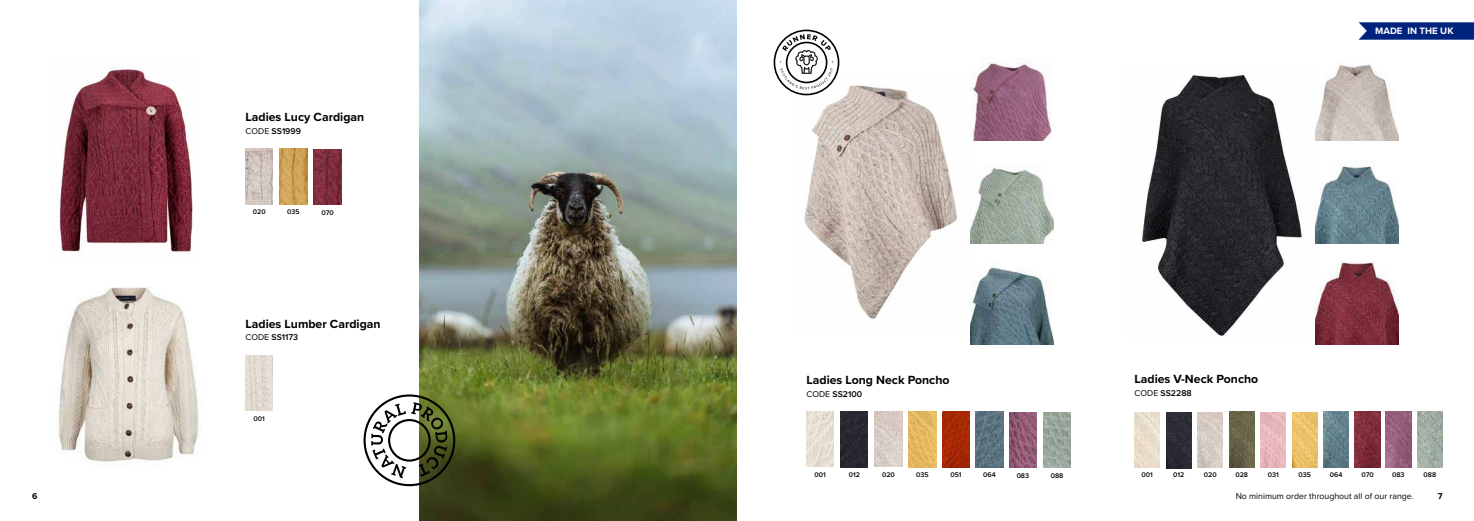
<style>
.page{position:relative;width:1474px;height:521px;background:#fff}
.page>*{position:absolute;margin:0;border:0;box-sizing:border-box;transform-origin:0 0}
.t1{font:700 12.25px "Proxima Nova";color:#000}
.t2{font:700 9.62px "Proxima Nova";color:#fff}
.t3{font:600 8.75px "Proxima Nova";color:#000}
.t4{font:8.75px "Proxima Nova";color:#000}
.t5{font:700 8.75px "Proxima Nova";color:#000}
.t6{font:600 7px "Proxima Nova";color:#000}
.s1{font-weight:400}
</style>
<div class="page">
<img style="left:57px;top:67px;width:136px;height:186px">
<img style="left:58px;top:287px;width:143px;height:175px">
<img style="left:245px;top:355px;width:28px;height:55px">
<img style="left:420px;top:0;width:317px;height:521px">
<img style="left:802px;top:85px;width:169px;height:234px">
<img style="left:1142px;top:74px;width:160px;height:262px">
<img style="left:970px;top:62px;width:82px;height:79px">
<img style="left:970px;top:160px;width:83px;height:83px">
<img style="left:970px;top:261px;width:83px;height:83px">
<img style="left:806px;top:412px;width:27px;height:55px">
<svg style="left:1358px;top:22px;width:115px;height:18px;background:#133486"></svg>
<img style="left:1315px;top:64px;width:83px;height:77px">
<img style="left:1315px;top:165px;width:83px;height:78px">
<img style="left:1315px;top:261px;width:83px;height:83px">
<svg style="left:363px;top:394px;width:92px;height:92px"></svg>
<svg style="left:773px;top:30px;width:66px;height:65px"></svg>
<img style="left:1134px;top:412px;width:25px;height:56px">
<img style="left:1292px;top:412px;width:25px;height:56px">
<img style="left:874px;top:412px;width:28px;height:55px">
<img style="left:840px;top:412px;width:28px;height:55px">
<img style="left:908px;top:412px;width:28px;height:55px">
<img style="left:1166px;top:412px;width:25px;height:56px">
<img style="left:1323px;top:412px;width:25px;height:55px">
<img style="left:1354px;top:412px;width:25px;height:55px">
<img style="left:1229px;top:412px;width:25px;height:55px">
<img style="left:1197px;top:412px;width:25px;height:55px">
<img style="left:1260px;top:412px;width:25px;height:56px">
<img style="left:314px;top:149px;width:27px;height:55px">
<img style="left:280px;top:149px;width:27px;height:55px">
<img style="left:246px;top:149px;width:27px;height:55px">
<img style="left:1385px;top:412px;width:25px;height:55px">
<img style="left:1417px;top:412px;width:25px;height:55px">
<img style="left:975px;top:412px;width:28px;height:55px">
<img style="left:942px;top:412px;width:27px;height:55px">
<img style="left:1009px;top:412px;width:27px;height:56px">
<img style="left:1043px;top:412px;width:27px;height:56px">
<p class="t1" style="left:246px;top:108px;width:120px">Ladies Lucy Cardigan</p>
<p class="t3" style="left:246px;top:125px;width:57px"><span class="s1">CODE</span> SS1999</p>
<p class="t6" style="left:253px;top:206px;width:14px">020</p>
<p class="t6" style="left:287px;top:207px;width:14px">035</p>
<p class="t6" style="left:321px;top:207px;width:14px">070</p>
<p class="t1" style="left:245px;top:314px;width:137px">Ladies Lumber Cardigan</p>
<p class="t3" style="left:245px;top:331px;width:54px"><span class="s1">CODE</span> SS1173</p>
<p class="t6" style="left:253px;top:413px;width:13px">001</p>
<p class="t1" style="left:806px;top:371px;width:145px">Ladies Long Neck Poncho</p>
<p class="t3" style="left:806px;top:387px;width:57px"><span class="s1">CODE</span> SS2100</p>
<p class="t2" style="left:1375px;top:24px;width:80px">MADE IN THE UK</p>
<p class="t1" style="left:1134px;top:370px;width:125px">Ladies V-Neck Poncho</p>
<p class="t3" style="left:1134px;top:386px;width:59px"><span class="s1">CODE</span> SS2288</p>
<p class="t6" style="left:814px;top:469px;width:13px">001</p>
<p class="t6" style="left:848px;top:469px;width:13px">012</p>
<p class="t6" style="left:882px;top:469px;width:14px">020</p>
<p class="t6" style="left:916px;top:469px;width:14px">035</p>
<p class="t6" style="left:1173px;top:469px;width:13px">012</p>
<p class="t6" style="left:1203px;top:469px;width:14px">020</p>
<p class="t6" style="left:1235px;top:469px;width:14px">028</p>
<p class="t6" style="left:1267px;top:469px;width:12px">031</p>
<p class="t6" style="left:1329px;top:469px;width:14px">064</p>
<p class="t6" style="left:1361px;top:469px;width:14px">070</p>
<p class="t6" style="left:1141px;top:469px;width:13px">001</p>
<p class="t6" style="left:1298px;top:469px;width:14px">035</p>
<p class="t4" style="left:1235px;top:490px;width:179px">No minimum order throughout all of our range.</p>
<p class="t6" style="left:950px;top:469px;width:13px">051</p>
<p class="t6" style="left:983px;top:469px;width:14px">064</p>
<p class="t6" style="left:1016px;top:470px;width:14px">083</p>
<p class="t6" style="left:1050px;top:470px;width:14px">088</p>
<p class="t6" style="left:1392px;top:470px;width:14px">083</p>
<p class="t6" style="left:1423px;top:470px;width:14px">088</p>
<p class="t5" style="left:32px;top:490px;width:7px">6</p>
<p class="t5" style="left:1437px;top:490px;width:6px">7</p>
</div>
